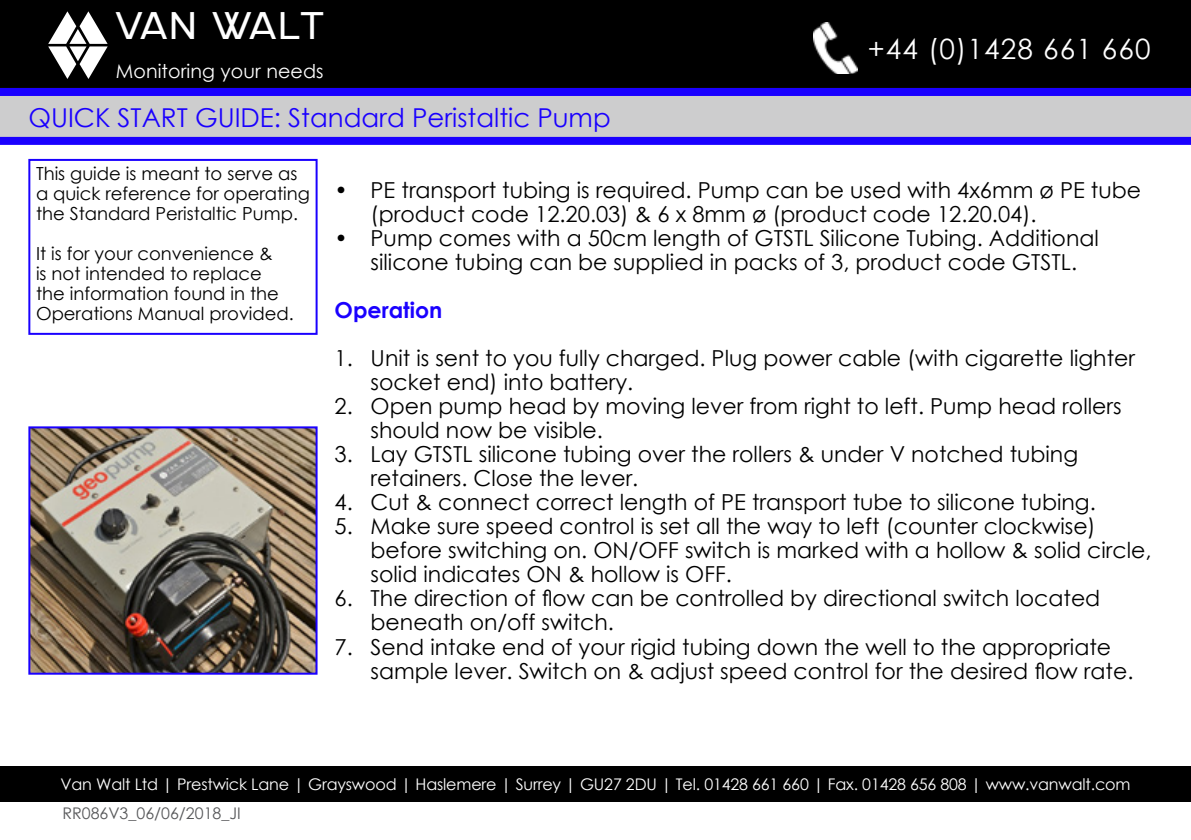
<style>
.page{position:relative;width:1191px;height:840px;background:#fff}
.page>*{position:absolute;margin:0;border:0;box-sizing:border-box;transform-origin:0 0}
.t1{font:40px "SF New Republic";letter-spacing:.02em;color:#fff;scale:1.11 1}
.t2{font:28px "Century Gothic";letter-spacing:.04em;color:#fff}
.t3{font:26px "Century Gothic";color:#1a00ff}
.t4{font:22px/24px "Century Gothic";color:#000}
.t5{font:700 22px "Century Gothic";color:#1a00ff}
.t6{font:19px "Century Gothic";letter-spacing:.005em;color:#fff}
.t7{font:18px/20px "Century Gothic";color:#000}
.t8{font:16px "Century Gothic";letter-spacing:-.01em;color:#fff}
.t9{font:16px "Century Gothic";color:#57585a}
</style>
<div class="page">
<div style="left:0;top:765px;width:1191px;height:36px;background:#000"></div>
<div style="left:0;top:96px;width:1191px;height:41px;background:#cdcdce"></div>
<div style="left:0;top:88px;width:1191px;height:8px;background:#1a00ff"></div>
<div style="left:0;top:137px;width:1191px;height:8px;background:#1a00ff"></div>
<div style="left:1px;top:1px;width:1189px;height:86px;background:#000"></div>
<div style="left:0;top:0;width:1191px;height:88px;border:2px solid #000"></div>
<img style="left:813px;top:22px;width:44px;height:51px">
<svg style="left:48px;top:11px;width:60px;height:68px"></svg>
<div style="left:28px;top:159px;width:289px;height:175px;border:2px solid #1a00ff"></div>
<img style="left:31px;top:429px;width:283px;height:242px">
<div style="left:28px;top:426px;width:289px;height:248px;border:2px solid #1a00ff"></div>
<h1 class="t1" style="left:116px;top:5px;width:189px">VAN WALT</h1>
<p class="t6" style="left:116px;top:57px;width:209px">Monitoring your needs</p>
<p class="t3" style="left:28px;top:99px;width:584px">QUICK START GUIDE: Standard Peristaltic Pump</p>
<p class="t2" style="left:868px;top:30px;width:284px">+44 (0)1428 661 660</p>
<p class="t7" style="left:36px;top:163px;width:275px">This guide is meant to serve as a quick reference for operating the Standard Peristaltic Pump.</p>
<p class="t7" style="left:36px;top:243px;width:259px">It is for your convenience &amp;<br>is not intended to replace the information found in the<br>Operations Manual provided.</p>
<p class="t4" style="left:370px;top:177px;width:772px;text-indent:-36px">• PE transport tubing is required. Pump can be used with 4x6mm ø PE tube (product code 12.20.03) &amp; 6 x 8mm ø (product code 12.20.04).</p>
<p class="t4" style="left:370px;top:225px;width:730px;text-indent:-36px">• Pump comes with a 50cm length of GTSTL Silicone Tubing. Additional silicone tubing can be supplied in packs of 3, product code GTSTL.</p>
<p class="t5" style="left:334px;top:293px;width:109px">Operation</p>
<p class="t4" style="left:370px;top:345px;width:766px;text-indent:-36px">1. Unit is sent to you fully charged. Plug power cable (with cigarette lighter socket end) into battery.</p>
<p class="t4" style="left:370px;top:393px;width:752px;text-indent:-36px">2. Open pump head by moving lever from right to left. Pump head rollers should now be visible.</p>
<p class="t4" style="left:370px;top:441px;width:709px;text-indent:-36px">3. Lay GTSTL silicone tubing over the rollers &amp; under V notched tubing retainers. Close the lever.</p>
<p class="t4" style="left:334px;top:489px;width:762px">4. Cut &amp; connect correct length of PE transport tube to silicone tubing.</p>
<p class="t4" style="left:370px;top:513px;width:782px;text-indent:-36px">5. Make sure speed control is set all the way to left (counter clockwise) before switching on. ON/OFF switch is marked with a hollow &amp; solid circle, solid indicates ON &amp; hollow is OFF.</p>
<p class="t4" style="left:370px;top:585px;width:731px;text-indent:-36px">6. The direction of flow can be controlled by directional switch located beneath on/off switch.</p>
<p class="t4" style="left:370px;top:633px;width:764px;text-indent:-36px">7. Send intake end of your rigid tubing down the well to the appropriate sample lever. Switch on &amp; adjust speed control for the desired flow rate.</p>
<p class="t8" style="left:60px;top:772px;width:1071px">Van Walt Ltd | Prestwick Lane | Grayswood | Haslemere | Surrey | GU27 2DU | Tel. 01428 661 660 | Fax. 01428 656 808 | www.vanwalt.com</p>
<p class="t9" style="left:62px;top:801px;width:180px">RR086V3_06/06/2018_JI</p>
</div>
